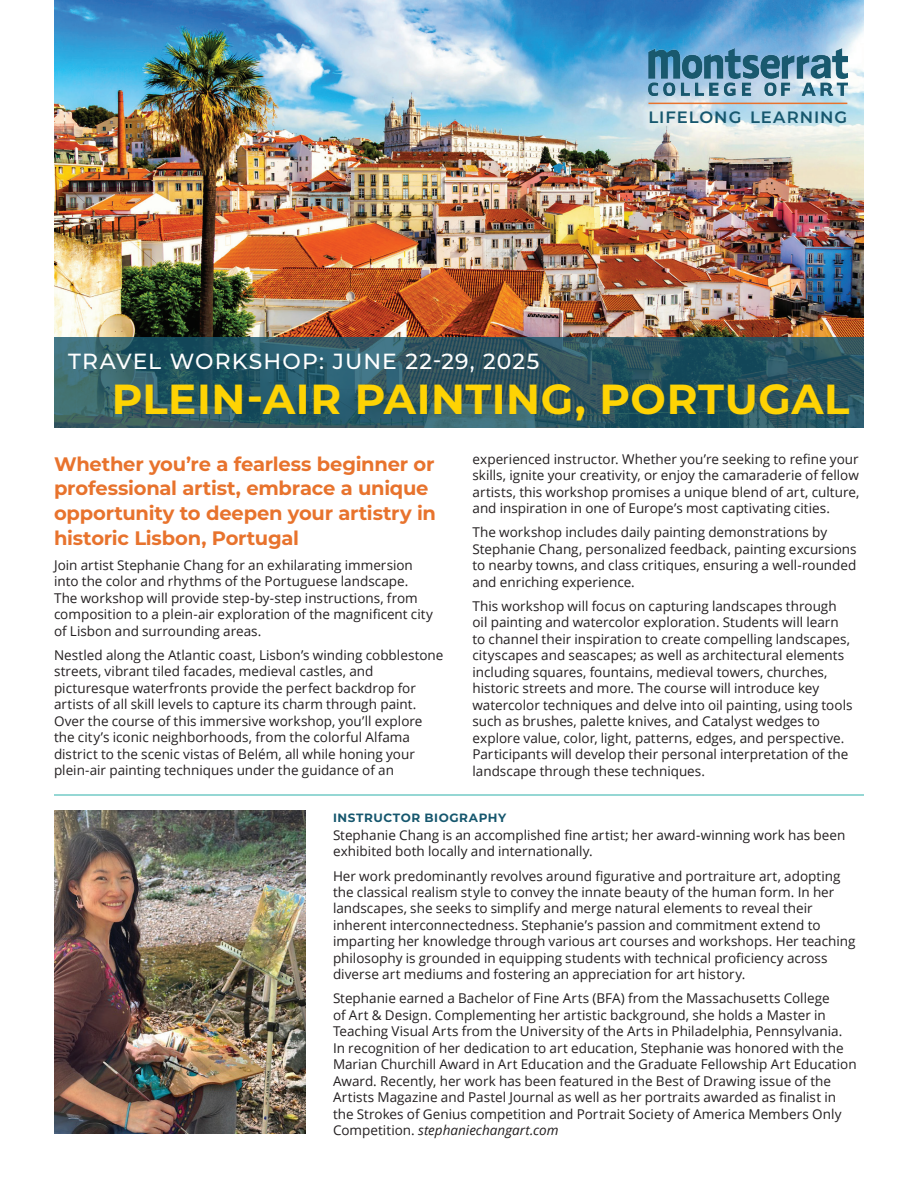
<style>
.page{position:relative;width:918px;height:1188px;background:#fff}
.page>*{position:absolute;margin:0;border:0;box-sizing:border-box;transform-origin:0 0}
.t1{font:700 42px "Montserrat";letter-spacing:.015em;color:#fed304}
.t2{font:500 21.9px "Montserrat";letter-spacing:.055em;color:#fff}
.t3{font:700 19.5px/24.6px "Montserrat";letter-spacing:-.01em;color:#e8732d}
.t4{font:600 16.5px "Montserrat";letter-spacing:.06em;color:#16576e}
.t5{font:13.5px/16.5px "Open Sans";color:#231f20}
.t6{font:700 12px "Montserrat";letter-spacing:.05em;color:#16576e}
.s1{font-style:italic}
</style>
<div class="page">
<img style="left:54px;top:0;width:810px;height:337px">
<svg style="left:54px;top:337px;width:810px;height:91px;background:#2c5864"></svg>
<img style="left:54px;top:810px;width:252px;height:324px">
<hr style="left:54px;top:794px;width:810px;height:2px;background:#73cac7">
<img style="left:648px;top:48px;width:199px;height:47px">
<hr style="left:648px;top:103px;width:199px;height:1px;background:#e8732d">
<p class="t4" style="left:648px;top:105px;width:200px">LIFELONG LEARNING</p>
<h2 class="t2" style="left:68px;top:346px;width:473px">TRAVEL WORKSHOP: JUNE 22-29, 2025</h2>
<h1 class="t1" style="left:112px;top:369px;width:740px">PLEIN-AIR PAINTING, PORTUGAL</h1>
<p class="t5" style="left:472px;top:450px;width:388px;text-align:justify">experienced instructor. Whether you’re seeking to refine your skills, ignite your creativity, or enjoy the camaraderie of fellow artists, this workshop promises a unique blend of art, culture, and inspiration in one of Europe’s most captivating cities.</p>
<p class="t5" style="left:472px;top:524px;width:386px">The workshop includes daily painting demonstrations by Stephanie Chang, personalized feedback, painting excursions to nearby towns, and class critiques, ensuring a well-rounded and enriching experience.</p>
<p class="t5" style="left:472px;top:597px;width:382px">This workshop will focus on capturing landscapes through oil painting and watercolor exploration. Students will learn to channel their inspiration to create compelling landscapes, cityscapes and seascapes; as well as architectural elements including squares, fountains, medieval towers, churches, historic streets and more. The course will introduce key watercolor techniques and delve into oil painting, using tools such as brushes, palette knives, and Catalyst wedges to explore value, color, light, patterns, edges, and perspective.<br>Participants will develop their personal interpretation of the landscape through these techniques.</p>
<p class="t6" style="left:333px;top:809px;width:175px">INSTRUCTOR BIOGRAPHY</p>
<p class="t5" style="left:333px;top:827px;width:514px">Stephanie Chang is an accomplished fine artist; her award-winning work has been exhibited both locally and internationally.</p>
<p class="t5" style="left:333px;top:867px;width:524px">Her work predominantly revolves around figurative and portraiture art, adopting the classical realism style to convey the innate beauty of the human form. In her landscapes, she seeks to simplify and merge natural elements to reveal their inherent interconnectedness. Stephanie’s passion and commitment extend to imparting her knowledge through various art courses and workshops. Her teaching philosophy is grounded in equipping students with technical proficiency across diverse art mediums and fostering an appreciation for art history.</p>
<p class="t5" style="left:333px;top:990px;width:525px">Stephanie earned a Bachelor of Fine Arts (BFA) from the Massachusetts College<br>of Art &amp; Design. Complementing her artistic background, she holds a Master in Teaching Visual Arts from the University of the Arts in Philadelphia, Pennsylvania.<br>In recognition of her dedication to art education, Stephanie was honored with the Marian Churchill Award in Art Education and the Graduate Fellowship Art Education Award. Recently, her work has been featured in the Best of Drawing issue of the Artists Magazine and Pastel Journal as well as her portraits awarded as finalist in the Strokes of Genius competition and Portrait Society of America Members Only Competition. <span class="s1">stephaniechangart.com</span></p>
<h3 class="t3" style="left:54px;top:450px;width:384px">Whether you’re a fearless beginner or professional artist, embrace a unique opportunity to deepen your artistry in historic Lisbon, Portugal</h3>
<p class="t5" style="left:54px;top:556px;width:381px">Join artist Stephanie Chang for an exhilarating immersion into the color and rhythms of the Portuguese landscape.<br>The workshop will provide step-by-step instructions, from composition to a plein-air exploration of the magnificent city of Lisbon and surrounding areas.</p>
<p class="t5" style="left:54px;top:646px;width:391px">Nestled along the Atlantic coast, Lisbon’s winding cobblestone streets, vibrant tiled facades, medieval castles, and picturesque waterfronts provide the perfect backdrop for artists of all skill levels to capture its charm through paint.<br>Over the course of this immersive workshop, you’ll explore the city’s iconic neighborhoods, from the colorful Alfama district to the scenic vistas of Belém, all while honing your plein-air painting techniques under the guidance of an</p>
</div>
